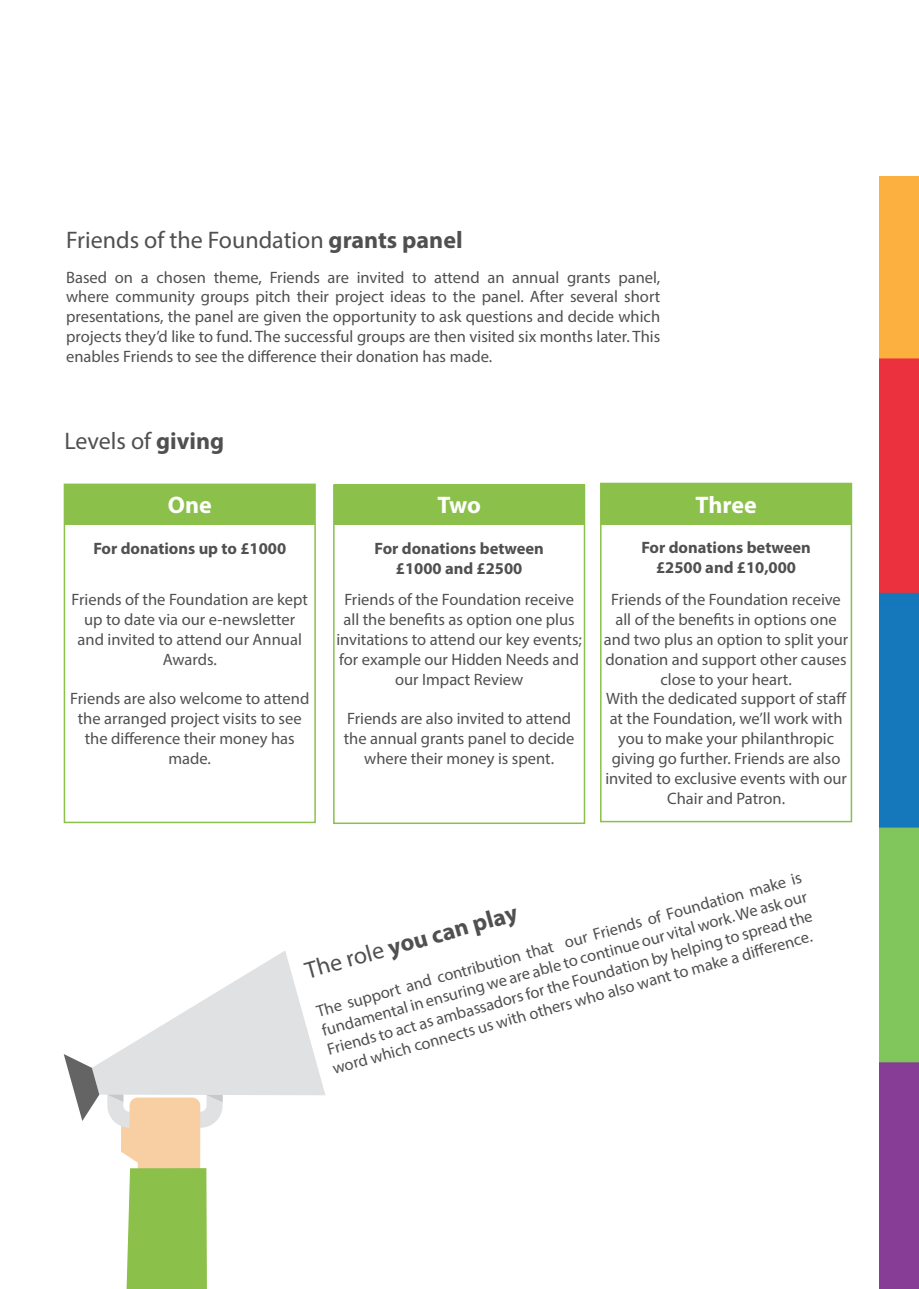
<style>
.page{position:relative;width:919px;height:1289px;background:#fff}
.page>*{position:absolute;margin:0;border:0;box-sizing:border-box;transform-origin:0 0}
.t1{font:24px "Myriad Pro";color:#505050}
.t2{font:700 24px "Myriad Pro";color:#505050}
.t3{font:700 24px "Myriad Pro";letter-spacing:-.005em;color:#fff}
.t4{font:16.5px/19.8px "Myriad Pro";color:#505050;text-align:center}
.t5{font:700 16.5px "Myriad Pro";color:#505050}
.s1{font-weight:700}
.s2{font-weight:400}
</style>
<div class="page">
<img style="left:879px;top:176px;width:39px;height:1112px">
<svg style="left:64px;top:951px;width:261px;height:337px"></svg>
<div style="left:64px;top:484px;width:251px;height:40px;background:#8bc04a"></div>
<div style="left:334px;top:484px;width:250px;height:40px;background:#8bc04a"></div>
<div style="left:600px;top:484px;width:251px;height:40px;background:#8bc04a"></div>
<div style="left:64px;top:483px;width:252px;height:340px;border:2px solid #8bc04a"></div>
<div style="left:333px;top:484px;width:252px;height:340px;border:2px solid #8bc04a"></div>
<div style="left:600px;top:482px;width:252px;height:340px;border:2px solid #8bc04a"></div>
<p class="t1" style="left:66px;top:225px;width:398px">Friends of the Foundation <span class="s1">grants panel</span></p>
<p class="t4" style="left:66px;top:267px;width:595px;text-align:justify">Based on a chosen theme, Friends are invited to attend an annual grants panel, where community groups pitch their project ideas to the panel. After several short presentations, the panel are given the opportunity to ask questions and decide which projects they’d like to fund. The successful groups are then visited six months later. This enables Friends to see the difference their donation has made.</p>
<p class="t1" style="left:64px;top:425px;width:161px">Levels of <span class="s1">giving</span></p>
<p class="t3" style="left:168px;top:489px;width:46px">One</p>
<p class="t3" style="left:437px;top:489px;width:45px">Two</p>
<p class="t3" style="left:695px;top:489px;width:63px">Three</p>
<p class="t5" style="left:93px;top:537px;width:194px">For donations up to £1000</p>
<p class="t5" style="left:374px;top:538px;width:171px">For donations between</p>
<p class="t5" style="left:396px;top:557px;width:128px">£1000 and £2500</p>
<p class="t5" style="left:641px;top:536px;width:171px">For donations between</p>
<p class="t5" style="left:656px;top:556px;width:141px">£2500 and £10,000</p>
<p class="t4" style="left:71px;top:589px;width:238px">Friends of the Foundation are kept up to date via our e-newsletter and invited to attend our Annual<br>Awards.</p>
<p class="t4" style="left:70px;top:688px;width:240px">Friends are also welcome to attend the arranged project visits to see the difference their money has made.</p>
<p class="t4" style="left:336px;top:589px;width:247px">Friends of the Foundation receive all the benefits as option one plus invitations to attend our key events; for example our Hidden Needs and our Impact Review</p>
<p class="t4" style="left:344px;top:708px;width:232px">Friends are also invited to attend the annual grants panel to decide where their money is spent.</p>
<p class="t4" style="left:604px;top:589px;width:246px">Friends of the Foundation receive all of the benefits in options one and two plus an option to split your donation and support other causes close to your heart.</p>
<p class="t4" style="left:605px;top:688px;width:243px">With the dedicated support of staff at the Foundation, we’ll work with you to make your philanthropic giving go further. Friends are also invited to exclusive events with our<br>Chair and Patron.</p>
<p class="t4" style="left:314px;top:999px;width:504px;text-align:justify;rotate:-15deg">The support and contribution that our Friends of Foundation make is fundamental in ensuring we are able to continue our vital work. We ask our Friends to act as ambassadors for the Foundation by helping to spread the word which connects us with others who also want to make a diff erence.</p>
<p class="t2" style="left:301px;top:954px;width:221px;rotate:-15deg"><span class="s2">The role</span> you can play</p>
</div>
